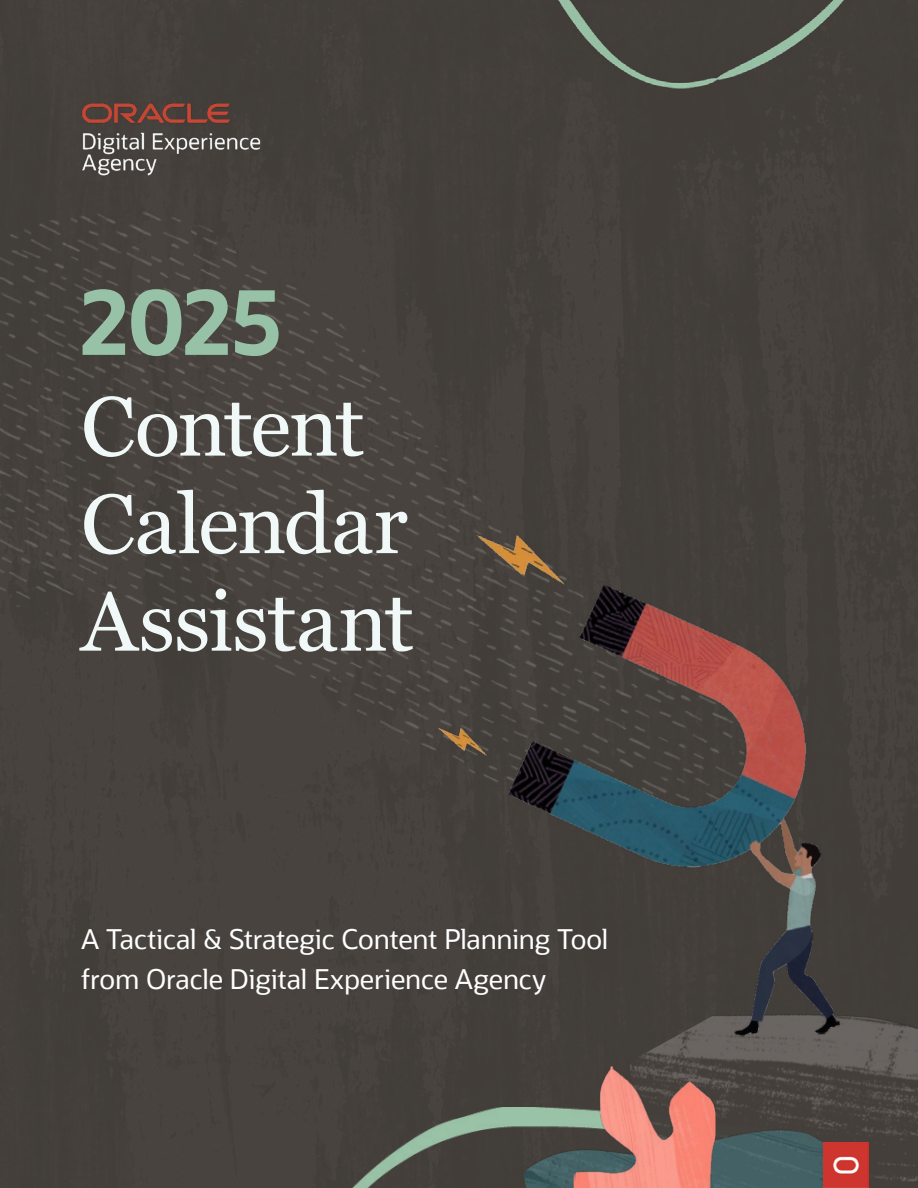
<style>
.page{position:relative;width:918px;height:1188px;background:#443f3a}
.page>*{position:absolute;margin:0;border:0;box-sizing:border-box;transform-origin:0 0}
.t1{font:700 90px "Oracle Sans";color:#98c2a7}
.t2{font:84px/97.5px "Georgia";letter-spacing:-.015em;color:#f0f8f8}
.t3{font:27px/40.5px "Oracle Sans";letter-spacing:-.005em;color:#fff}
</style>
<div class="page">
<div style="left:0;top:117px;width:873px;height:839px;background:#47423d"></div>
<img style="left:281px;top:1107px;width:239px;height:81px">
<img style="left:501px;top:0;width:389px;height:88px">
<img style="left:628px;top:950px;width:290px;height:238px">
<img style="left:520px;top:1049px;width:381px;height:139px">
<img style="left:501px;top:577px;width:339px;height:468px">
<img style="left:432px;top:721px;width:54px;height:40px">
<img style="left:467px;top:455px;width:123px;height:139px">
<img style="left:574px;top:1066px;width:142px;height:122px">
<img style="left:824px;top:1143px;width:45px;height:45px">
<img style="left:81px;top:102px;width:181px;height:74px">
<h1 class="t1" style="left:81px;top:265px;width:202px">2025</h1>
<h2 class="t2" style="left:81px;top:374px;width:334px">Content<br>Calendar<br>Assistant</h2>
<p class="t3" style="left:81px;top:919px;width:529px">A Tactical &amp; Strategic Content Planning Tool from Oracle Digital Experience Agency</p>
</div>
